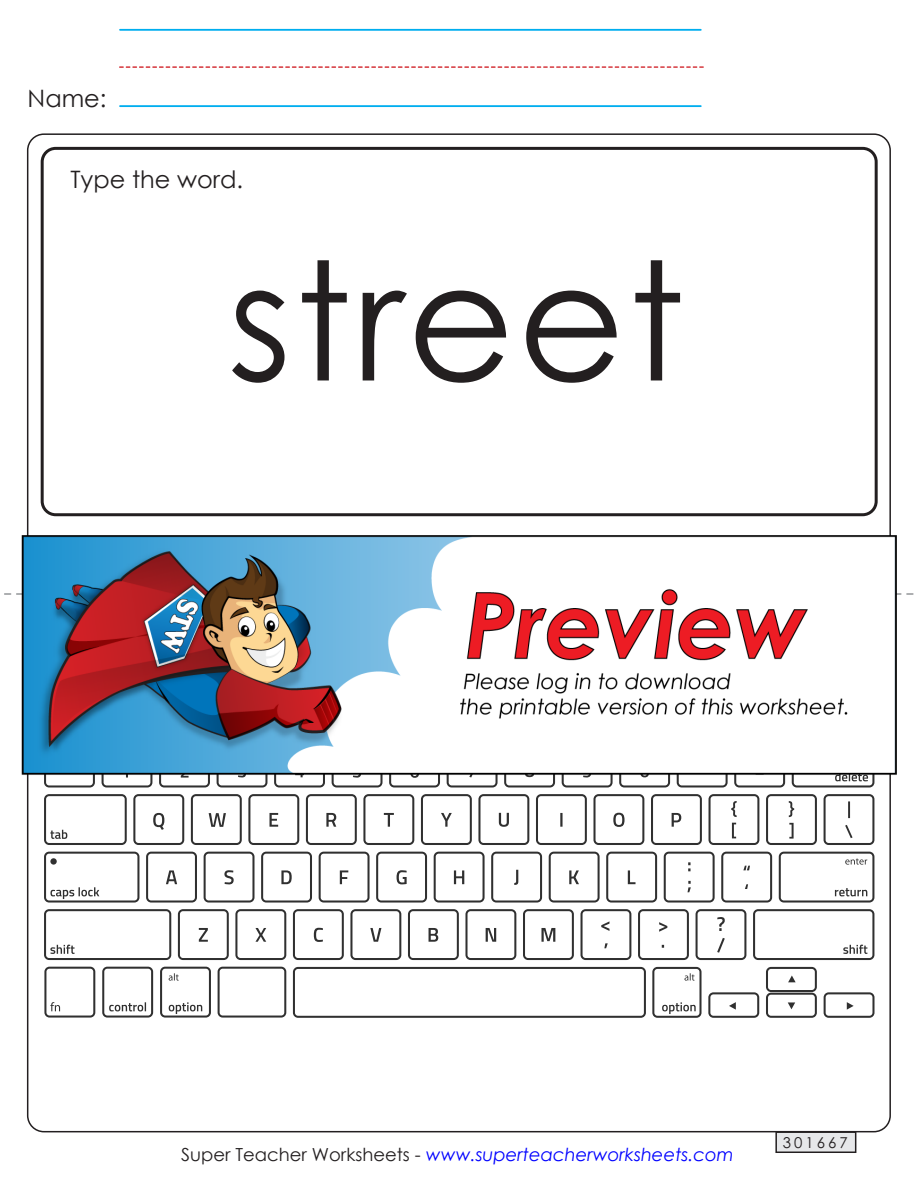
<style>
.page{position:relative;width:918px;height:1188px;background:#fff}
.page>*{position:absolute;margin:0;border:0;box-sizing:border-box;transform-origin:0 0}
.t1{font:165px "Century STW3";letter-spacing:.02em;color:#231f20}
.t2{font:24px "Century Gothic 2";color:#231f20}
.t3{font:italic 18px "Century Gothic 2";color:#00f}
.t4{font:15px "Century STW4";letter-spacing:.2em;color:#231f20}
.s1{font-style:normal;color:#231f20}
</style>
<div class="page">
<hr style="left:120px;top:29px;width:581px;height:2px;background:#00aeef">
<hr style="left:120px;top:105px;width:581px;height:2px;background:#00aeef">
<svg style="left:119px;top:66px;width:585px;height:2px"></svg>
<div style="left:776px;top:1132px;width:80px;height:20px;background:#e6e7e9"></div>
<div style="left:775px;top:1131px;width:81px;height:22px;border:2px solid #231f20"></div>
<div style="left:41px;top:147px;width:837px;height:369px;border:3px solid #231f20;border-radius:14px"></div>
<svg style="left:44px;top:794px;width:831px;height:224px"></svg>
<svg style="left:50px;top:794px;width:818px;height:220px"></svg>
<svg style="left:5px;top:593px;width:908px;height:2px"></svg>
<img style="left:14px;top:516px;width:883px;height:274px">
<p class="t2" style="left:28px;top:81px;width:80px">Name:</p>
<p class="t2" style="left:70px;top:162px;width:174px">Type the word.</p>
<p class="t1" style="left:228px;top:206px;width:458px">street</p>
<p class="t3" style="left:181px;top:1142px;width:554px"><span class="s1">Super Teacher Worksheets -</span> www.superteacherworksheets.com</p>
<p class="t4" style="left:783px;top:1132px;width:66px">301667</p>
</div>
